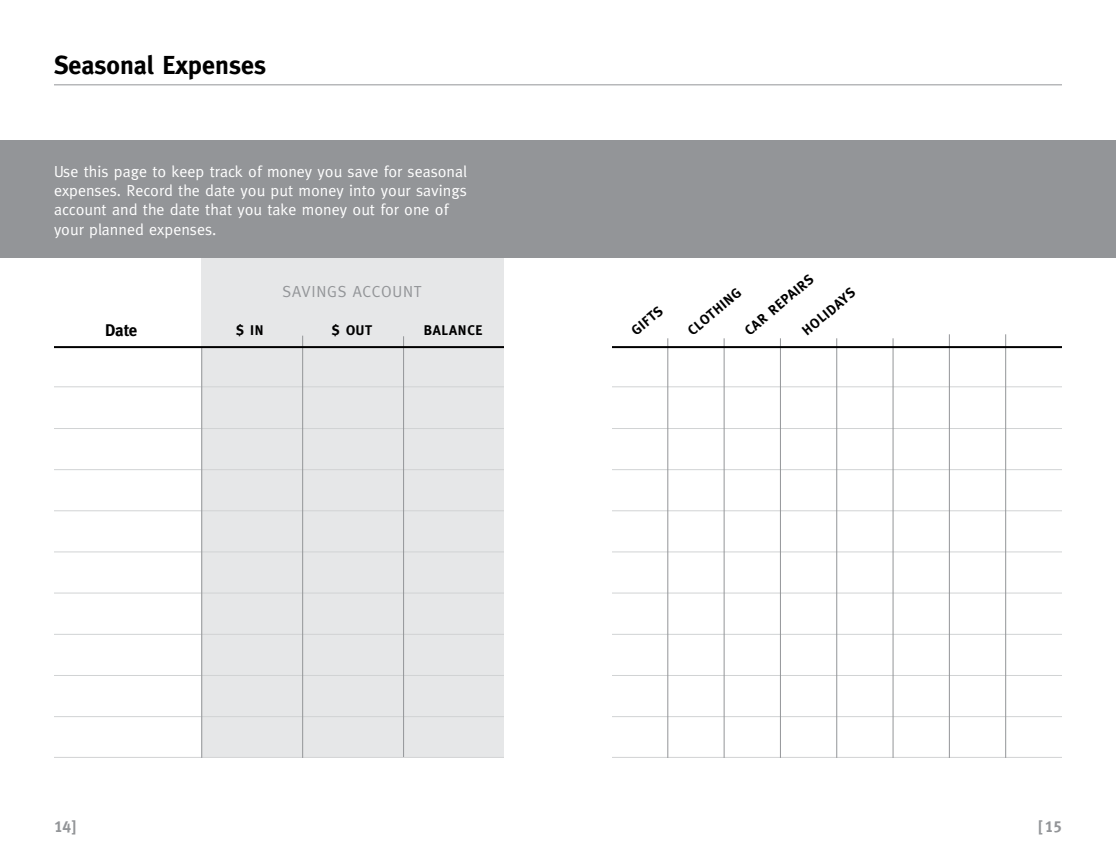
<style>
.page{position:relative;width:1116px;height:864px;background:#fff}
.page>*{position:absolute;margin:0;border:0;box-sizing:border-box;transform-origin:0 0}
.t1{font:700 26px "Meta";color:#000}
.t2{font:700 17px "Meta";color:#000}
.t3{font:16px/19.2px "Meta";color:#fff}
.t4{font:16px "Meta";letter-spacing:.05em;color:#939598}
.t5{font:16px "Meta Plus Bold Caps";color:#939598}
.t6{font:700 14px "Meta";letter-spacing:.05em;color:#000}
</style>
<div class="page">
<hr style="left:612px;top:469px;width:450px;height:1px;background:#d1d3d4">
<hr style="left:612px;top:593px;width:450px;height:1px;background:#d1d3d4">
<hr style="left:612px;top:716px;width:450px;height:1px;background:#d1d3d4">
<hr style="left:612px;top:551px;width:450px;height:1px;background:#d1d3d4">
<hr style="left:612px;top:675px;width:450px;height:1px;background:#d1d3d4">
<hr style="left:612px;top:428px;width:450px;height:1px;background:#d1d3d4">
<hr style="left:612px;top:386px;width:450px;height:1px;background:#d1d3d4">
<hr style="left:612px;top:510px;width:450px;height:1px;background:#d1d3d4">
<hr style="left:612px;top:634px;width:450px;height:1px;background:#d1d3d4">
<hr style="left:612px;top:757px;width:450px;height:1px;background:#d1d3d4">
<div style="left:202px;top:254px;width:302px;height:503px;background:#e6e7e8"></div>
<hr style="left:54px;top:469px;width:450px;height:1px;background:#d1d3d4">
<hr style="left:54px;top:593px;width:450px;height:1px;background:#d1d3d4">
<hr style="left:54px;top:716px;width:450px;height:1px;background:#d1d3d4">
<hr style="left:54px;top:551px;width:450px;height:1px;background:#d1d3d4">
<hr style="left:54px;top:675px;width:450px;height:1px;background:#d1d3d4">
<hr style="left:54px;top:428px;width:450px;height:1px;background:#d1d3d4">
<hr style="left:54px;top:386px;width:450px;height:1px;background:#d1d3d4">
<hr style="left:54px;top:510px;width:450px;height:1px;background:#d1d3d4">
<hr style="left:54px;top:634px;width:450px;height:1px;background:#d1d3d4">
<hr style="left:54px;top:757px;width:450px;height:1px;background:#d1d3d4">
<div style="left:0;top:141px;width:1116px;height:117px;background:#939598"></div>
<hr style="left:54px;top:84px;width:1008px;height:1px;background:#939598">
<hr style="left:667px;top:338px;width:1px;height:420px;background:#939598">
<hr style="left:201px;top:347px;width:1px;height:411px;background:#939598">
<hr style="left:724px;top:338px;width:1px;height:420px;background:#939598">
<hr style="left:302px;top:336px;width:1px;height:422px;background:#939598">
<hr style="left:780px;top:338px;width:1px;height:420px;background:#939598">
<hr style="left:403px;top:336px;width:1px;height:421px;background:#939598">
<hr style="left:836px;top:338px;width:1px;height:420px;background:#939598">
<hr style="left:893px;top:338px;width:1px;height:420px;background:#939598">
<hr style="left:949px;top:334px;width:1px;height:424px;background:#939598">
<hr style="left:1005px;top:334px;width:1px;height:424px;background:#939598">
<hr style="left:54px;top:346px;width:450px;height:2px;background:#000">
<hr style="left:612px;top:346px;width:450px;height:2px;background:#000">
<h1 class="t1" style="left:54px;top:50px;width:214px">Seasonal Expenses</h1>
<p class="t3" style="left:54px;top:162px;width:415px">Use this page to keep track of money you save for seasonal expenses. Record the date you put money into your savings account and the date that you take money out for one of your planned expenses.</p>
<p class="t4" style="left:282px;top:282px;width:141px">SAVINGS ACCOUNT</p>
<p class="t2" style="left:105px;top:320px;width:34px">Date</p>
<p class="t6" style="left:236px;top:322px;width:29px">$ IN</p>
<p class="t6" style="left:332px;top:322px;width:72px">$ OUT B</p>
<p class="t6" style="left:433px;top:322px;width:51px">ALANCE</p>
<p class="t6" style="left:628px;top:326px;width:38px;rotate:-40deg">GIFTS</p>
<p class="t6" style="left:741px;top:326px;width:87px;rotate:-40deg">CARREPAIRS</p>
<p class="t6" style="left:799px;top:326px;width:66px;rotate:-40deg">HOLIDAYS</p>
<p class="t6" style="left:685px;top:326px;width:66px;rotate:-40deg">CLOTHING</p>
<p class="t5" style="left:54px;top:818px;width:23px">14]</p>
<p class="t5" style="left:1039px;top:818px;width:25px">[15</p>
</div>
